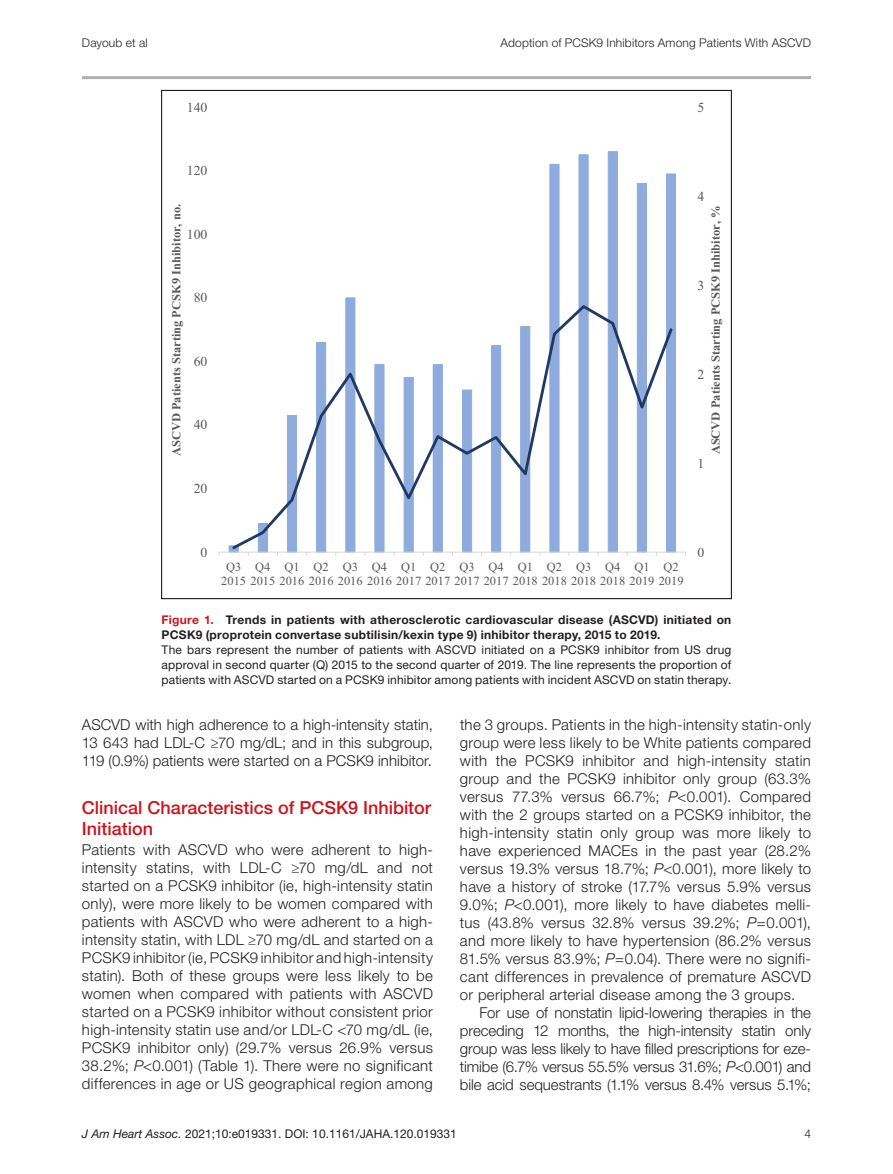
<style>
.page{position:relative;width:893px;height:1174px;background:#fff}
.page>*{position:absolute;margin:0;border:0;box-sizing:border-box;transform-origin:0 0}
.t1{font:500 18px/21px "Helvetica Neue LT Std";color:#cd151d}
.t2{font:300 15px/18px "Helvetica Neue LT Std";letter-spacing:.01em;color:#231f20;text-align:justify}
.t3{font:13.8px "Times New Roman";color:#595959}
.t4{font:12.45px/14.4px "Times New Roman";letter-spacing:.005em;color:#595959}
.t5{font:700 12.45px "Times New Roman";color:#595959}
.t6{font:12px/15px "Helvetica Neue LT Std";letter-spacing:.01em;color:#231f20;text-align:justify}
.t7{font:700 12px/15px "Helvetica Neue LT Std";letter-spacing:.02em;color:#231f20}
.t8{font:300 12px "Helvetica Neue LT Std";letter-spacing:.015em;color:#231f20}
.s1{color:#cd151d}
.s2{font-style:italic}
</style>
<div class="page">
<svg style="left:228px;top:151px;width:448px;height:402px"></svg>
<hr style="left:219px;top:551px;width:467px;height:1px;background:#d9d9d9">
<svg style="left:230px;top:303px;width:445px;height:248px"></svg>
<hr style="left:82px;top:76px;width:729px;height:3px;background:#aeafb3">
<p class="t8" style="left:82px;top:35px;width:67px">Dayoub et al</p>
<p class="t8" style="left:501px;top:35px;width:312px">Adoption of PCSK9 Inhibitors Among Patients With ASCVD</p>
<p class="t3" style="left:187px;top:98px;width:22px">140</p>
<p class="t3" style="left:187px;top:161px;width:22px">120</p>
<p class="t5" style="left:169px;top:456px;width:254px;rotate:-90deg">ASCVD Patients Starting PCSK9 Inhibitor, no.</p>
<p class="t3" style="left:187px;top:225px;width:22px">100</p>
<p class="t3" style="left:194px;top:288px;width:15px">80</p>
<p class="t3" style="left:194px;top:352px;width:15px">60</p>
<p class="t3" style="left:194px;top:415px;width:15px">40</p>
<p class="t3" style="left:194px;top:479px;width:15px">20</p>
<p class="t3" style="left:697px;top:98px;width:8px">5</p>
<p class="t3" style="left:697px;top:187px;width:8px">4</p>
<p class="t5" style="left:709px;top:454px;width:250px;rotate:-90deg">ASCVD Patients Starting PCSK9 Inhibitor, %</p>
<p class="t3" style="left:697px;top:276px;width:8px">3</p>
<p class="t3" style="left:697px;top:364px;width:8px">2</p>
<p class="t3" style="left:697px;top:453px;width:8px">1</p>
<p class="t3" style="left:201px;top:542px;width:8px">0</p>
<p class="t4" style="left:221px;top:559px;width:464px;text-indent:5px">Q3<br>2015 2015 2016 2016 2016 2016 2017 2017 2017 2017 2018 2018 2018 2018 2019 2019</p>
<p class="t4" style="left:255px;top:559px;width:17px">Q4</p>
<p class="t4" style="left:284px;top:559px;width:17px">Q1</p>
<p class="t4" style="left:314px;top:559px;width:17px">Q2</p>
<p class="t4" style="left:343px;top:559px;width:17px">Q3</p>
<p class="t4" style="left:372px;top:559px;width:17px">Q4</p>
<p class="t4" style="left:401px;top:559px;width:17px">Q1</p>
<p class="t4" style="left:430px;top:559px;width:17px">Q2</p>
<p class="t4" style="left:459px;top:559px;width:17px">Q3</p>
<p class="t4" style="left:488px;top:559px;width:17px">Q4</p>
<p class="t4" style="left:518px;top:559px;width:17px">Q1</p>
<p class="t4" style="left:547px;top:559px;width:17px">Q2</p>
<p class="t4" style="left:576px;top:559px;width:17px">Q3</p>
<p class="t4" style="left:605px;top:559px;width:17px">Q4</p>
<p class="t4" style="left:634px;top:559px;width:17px">Q1</p>
<p class="t4" style="left:663px;top:559px;width:17px">Q2</p>
<p class="t3" style="left:697px;top:542px;width:8px">0</p>
<p class="t7" style="left:162px;top:612px;width:571px"><span class="s1">Figure 1.</span> Trends in patients with atherosclerotic cardiovascular disease (ASCVD) initiated on<br>PCSK9 (proprotein convertase subtilisin/kexin type 9) inhibitor therapy, 2015 to 2019.</p>
<p class="t6" style="left:162px;top:642px;width:571px">The bars represent the number of patients with ASCVD initiated on a PCSK9 inhibitor from US drug approval in second quarter (Q) 2015 to the second quarter of 2019. The line represents the proportion of patients with ASCVD started on a PCSK9 inhibitor among patients with incident ASCVD on statin therapy.</p>
<p class="t2" style="left:82px;top:715px;width:352px">ASCVD with high adherence to a high-intensity statin, 13 643 had LDL-C ≥70 mg/dL; and in this subgroup, 119 (0.9%) patients were started on a PCSK9 inhibitor.</p>
<p class="t1" style="left:82px;top:796px;width:351px">Clinical Characteristics of PCSK9 Inhibitor<br>Initiation</p>
<p class="t2" style="left:82px;top:840px;width:353px">Patients with ASCVD who were adherent to high&shy;intensity statins, with LDL-C ≥70 mg/dL and not started on a PCSK9 inhibitor (ie, high-intensity statin only), were more likely to be women compared with patients with ASCVD who were adherent to a high&shy;intensity statin, with LDL ≥70 mg/dL and started on a PCSK9 inhibitor (ie, PCSK9 inhibitor and high-intensity statin). Both of these groups were less likely to be women when compared with patients with ASCVD started on a PCSK9 inhibitor without consistent prior high-intensity statin use and/or LDL-C &lt;70 mg/dL (ie, PCSK9 inhibitor only) (29.7% versus 26.9% versus 38.2%; <span class="s2">P</span>&lt;0.001) (Table 1). There were no significant differences in age or US geographical region among</p>
<p class="t2" style="left:460px;top:715px;width:353px">the 3 groups. Patients in the high-intensity statin-only group were less likely to be White patients compared with the PCSK9 inhibitor and high-intensity statin group and the PCSK9 inhibitor only group (63.3% versus 77.3% versus 66.7%; <span class="s2">P</span>&lt;0.001). Compared with the 2 groups started on a PCSK9 inhibitor, the high-intensity statin only group was more likely to have experienced MACEs in the past year (28.2% versus 19.3% versus 18.7%; <span class="s2">P</span>&lt;0.001), more likely to have a history of stroke (17.7% versus 5.9% versus 9.0%; <span class="s2">P</span>&lt;0.001), more likely to have diabetes melli&shy;tus (43.8% versus 32.8% versus 39.2%; <span class="s2">P</span>=0.001), and more likely to have hypertension (86.2% versus 81.5% versus 83.9%; <span class="s2">P</span>=0.04). There were no signifi&shy;cant differences in prevalence of premature ASCVD or peripheral arterial disease among the 3 groups.</p>
<p class="t2" style="left:460px;top:1003px;width:352px;text-indent:20px">For use of nonstatin lipid-lowering therapies in the preceding 12 months, the high-intensity statin only group was less likely to have filled prescriptions for eze&shy;timibe (6.7% versus 55.5% versus 31.6%; <span class="s2">P</span>&lt;0.001) and bile acid sequestrants (1.1% versus 8.4% versus 5.1%;</p>
<p class="t6" style="left:82px;top:1126px;width:376px"><span class="s2">J Am Heart Assoc.</span> 2021;10:e019331. DOI: 10.1161/JAHA.120.019331</p>
<p class="t8" style="left:804px;top:1126px;width:8px">4</p>
</div>
